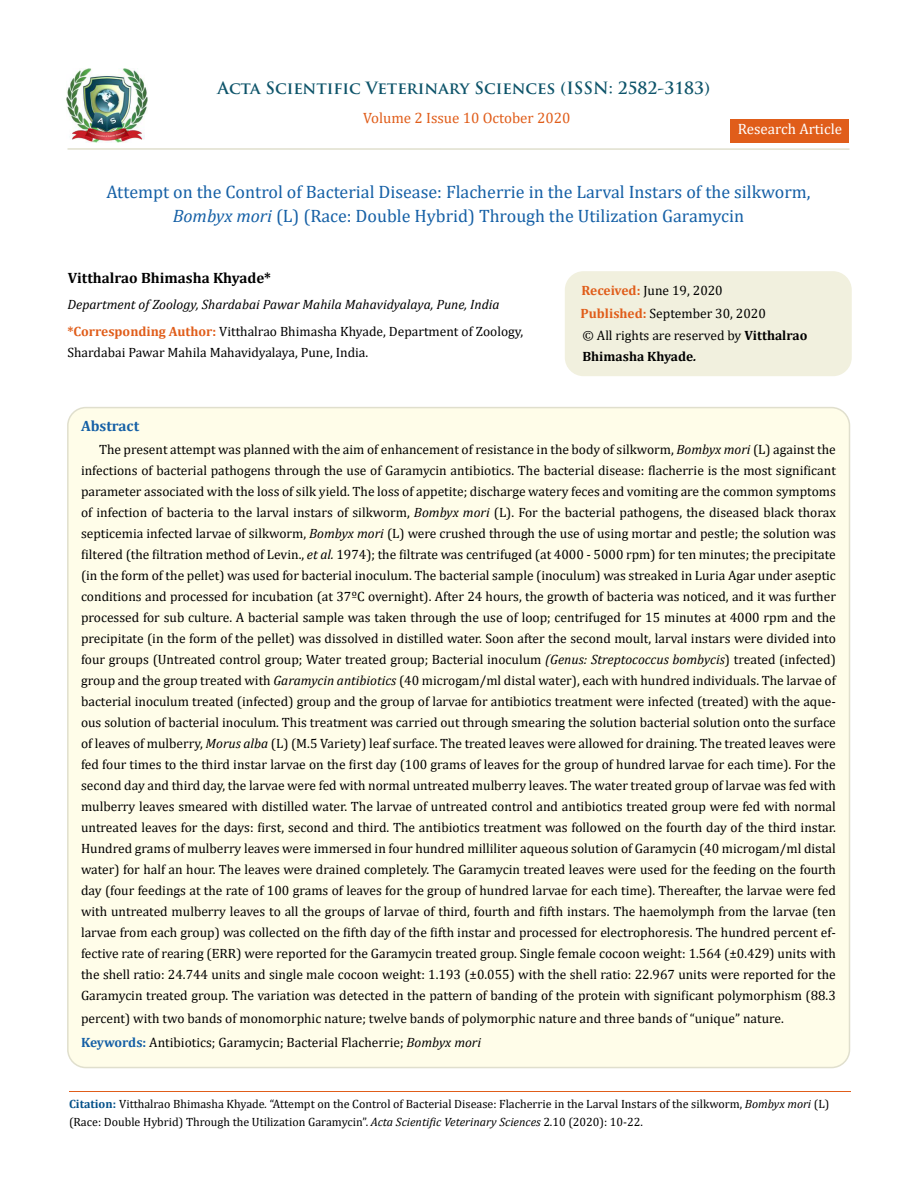
<style>
.page{position:relative;width:917px;height:1188px;background:#fff}
.page>*{position:absolute;margin:0;border:0;box-sizing:border-box;transform-origin:0 0}
.t1{font:18px/24px "Cambria";color:#1560a6;text-align:center}
.t2{font:700 16.5px "Trajan Pro";color:#0e546a}
.t3{font:15px "Cambria";color:#e05d1a}
.t4{font:700 15px "Cambria";color:#000}
.t5{font:15px "Cambria";color:#fff}
.t6{font:700 15px "Cambria";color:#1560a6}
.t7{font:13.5px/21px "Cambria";color:#000}
.t8{font:italic 13.5px/26.8px "Cambria";color:#000}
.t9{font:700 13.5px/21px "Cambria";color:#000}
.t10{font:12px/18px "Cambria";color:#000}
.s1{font-style:italic}
.s2{font-weight:700;font-style:normal;color:#e05d1a}
.s3{font-style:normal}
.s4{font-weight:700;color:#e05d1a}
.s5{font-weight:400}
.s6{font-weight:700;color:#1560a6}
.s7{font-weight:700;color:#035089}
</style>
<div class="page">
<img style="left:67px;top:68px;width:80px;height:74px">
<div style="left:730px;top:119px;width:119px;height:23px;background:#e05d1a"></div>
<div style="left:565px;top:272px;width:286px;height:103px;background:#f1f0de;border-radius:18px"></div>
<div style="left:565px;top:271px;width:286px;height:105px;border:2px solid #f1f0de;border-radius:18px"></div>
<div style="left:68px;top:408px;width:781px;height:660px;background:#fffde9;border-radius:18px"></div>
<hr style="left:69px;top:1092px;width:781px;height:1px;background:#e05d1a">
<hr style="left:67px;top:148px;width:782px;height:2px;background:#e0dfcd">
<p class="t2" style="left:217px;top:77px;width:494px">Acta Scientific Veterinary Sciences (ISSN: 2582-3183)</p>
<p class="t3" style="left:363px;top:109px;width:209px">Volume 2 Issue 10 October 2020</p>
<p class="t5" style="left:737px;top:120px;width:106px">Research Article</p>
<h1 class="t1" style="left:106px;top:180px;width:705px">Attempt on the Control of Bacterial Disease: Flacherrie in the Larval Instars of the silkworm,<br><span class="s1">Bombyx mori</span> (L) (Race: Double Hybrid) Through the Utilization Garamycin</h1>
<p class="t4" style="left:68px;top:268px;width:205px">Vitthalrao Bhimasha Khyade*</p>
<p class="t8" style="left:67px;top:291px;width:457px">Department of Zoology, Shardabai Pawar Mahila Mahavidyalaya, Pune, India <span class="s2">*Corresponding Author:</span> <span class="s3">Vitthalrao Bhimasha Khyade, Department of Zoology,</span></p>
<p class="t7" style="left:67px;top:342px;width:302px">Shardabai Pawar Mahila Mahavidyalaya, Pune, India.</p>
<p class="t7" style="left:580px;top:279px;width:187px;line-height:23px"><span class="s4">Received:</span> June 19, 2020<br><span class="s4">Published:</span> September 30, 2020</p>
<p class="t9" style="left:582px;top:324px;width:226px"><span class="s5">© All rights are reserved by</span> Vitthalrao<br>Bhimasha Khyade<span class="s1">.</span></p>
<p class="t6" style="left:81px;top:415px;width:60px">Abstract</p>
<p class="t7" style="left:81px;top:439px;width:756px;text-align:justify;text-indent:18px">The present attempt was planned with the aim of enhancement of resistance in the body of silkworm, <span class="s1">Bombyx mori</span> (L) against the infections of bacterial pathogens through the use of Garamycin antibiotics. The bacterial disease: flacherrie is the most significant parameter associated with the loss of silk yield. The loss of appetite; discharge watery feces and vomiting are the common symptoms of infection of bacteria to the larval instars of silkworm, <span class="s1">Bombyx mori</span> (L). For the bacterial pathogens, the diseased black thorax septicemia infected larvae of silkworm, <span class="s1">Bombyx mori</span> (L) were crushed through the use of using mortar and pestle; the solution was filtered (the filtration method of Levin., <span class="s1">et al.</span> 1974); the filtrate was centrifuged (at 4000 - 5000 rpm) for ten minutes; the precipitate (in the form of the pellet) was used for bacterial inoculum. The bacterial sample (inoculum) was streaked in Luria Agar under aseptic conditions and processed for incubation (at 37ºC overnight). After 24 hours, the growth of bacteria was noticed, and it was further processed for sub culture. A bacterial sample was taken through the use of loop; centrifuged for 15 minutes at 4000 rpm and the precipitate (in the form of the pellet) was dissolved in distilled water. Soon after the second moult, larval instars were divided into four groups (Untreated control group; Water treated group; Bacterial inoculum <span class="s1">(Genus: Streptococcus bombycis</span>) treated (infected) group and the group treated with <span class="s1">Garamycin antibiotics</span> (40 microgam/ml distal water), each with hundred individuals. The larvae of bacterial inoculum treated (infected) group and the group of larvae for antibiotics treatment were infected (treated) with the aque&shy;ous solution of bacterial inoculum. This treatment was carried out through smearing the solution bacterial solution onto the surface of leaves of mulberry, <span class="s1">Morus alba</span> (L) (M.5 Variety) leaf surface. The treated leaves were allowed for draining. The treated leaves were fed four times to the third instar larvae on the first day (100 grams of leaves for the group of hundred larvae for each time). For the second day and third day, the larvae were fed with normal untreated mulberry leaves. The water treated group of larvae was fed with mulberry leaves smeared with distilled water. The larvae of untreated control and antibiotics treated group were fed with normal untreated leaves for the days: first, second and third. The antibiotics treatment was followed on the fourth day of the third instar.<br>Hundred grams of mulberry leaves were immersed in four hundred milliliter aqueous solution of Garamycin (40 microgam/ml distal water) for half an hour. The leaves were drained completely. The Garamycin treated leaves were used for the feeding on the fourth day (four feedings at the rate of 100 grams of leaves for the group of hundred larvae for each time). Thereafter, the larvae were fed with untreated mulberry leaves to all the groups of larvae of third, fourth and fifth instars. The haemolymph from the larvae (ten larvae from each group) was collected on the fifth day of the fifth instar and processed for electrophoresis. The hundred percent ef&shy;fective rate of rearing (ERR) were reported for the Garamycin treated group. Single female cocoon weight: 1.564 (±0.429) units with the shell ratio: 24.744 units and single male cocoon weight: 1.193 (±0.055) with the shell ratio: 22.967 units were reported for the Garamycin treated group. The variation was detected in the pattern of banding of the protein with significant polymorphism (88.3</p>
<p class="t7" style="left:81px;top:1006px;width:704px;line-height:24px">percent) with two bands of monomorphic nature; twelve bands of polymorphic nature and three bands of “unique” nature.<br><span class="s6">Keywords:</span> Antibiotics; Garamycin; Bacterial Flacherrie; <span class="s1">Bombyx mori</span></p>
<p class="t10" style="left:69px;top:1095px;width:762px"><span class="s7">Citation:</span> Vitthalrao Bhimasha Khyade<span class="s1">.</span> “Attempt on the Control of Bacterial Disease: Flacherrie in the Larval Instars of the silkworm, <span class="s1">Bombyx mori</span> (L) (Race: Double Hybrid) Through the Utilization Garamycin”. <span class="s1">Acta Scientific Veterinary Sciences</span> 2.10 (2020): 10-22.</p>
</div>
